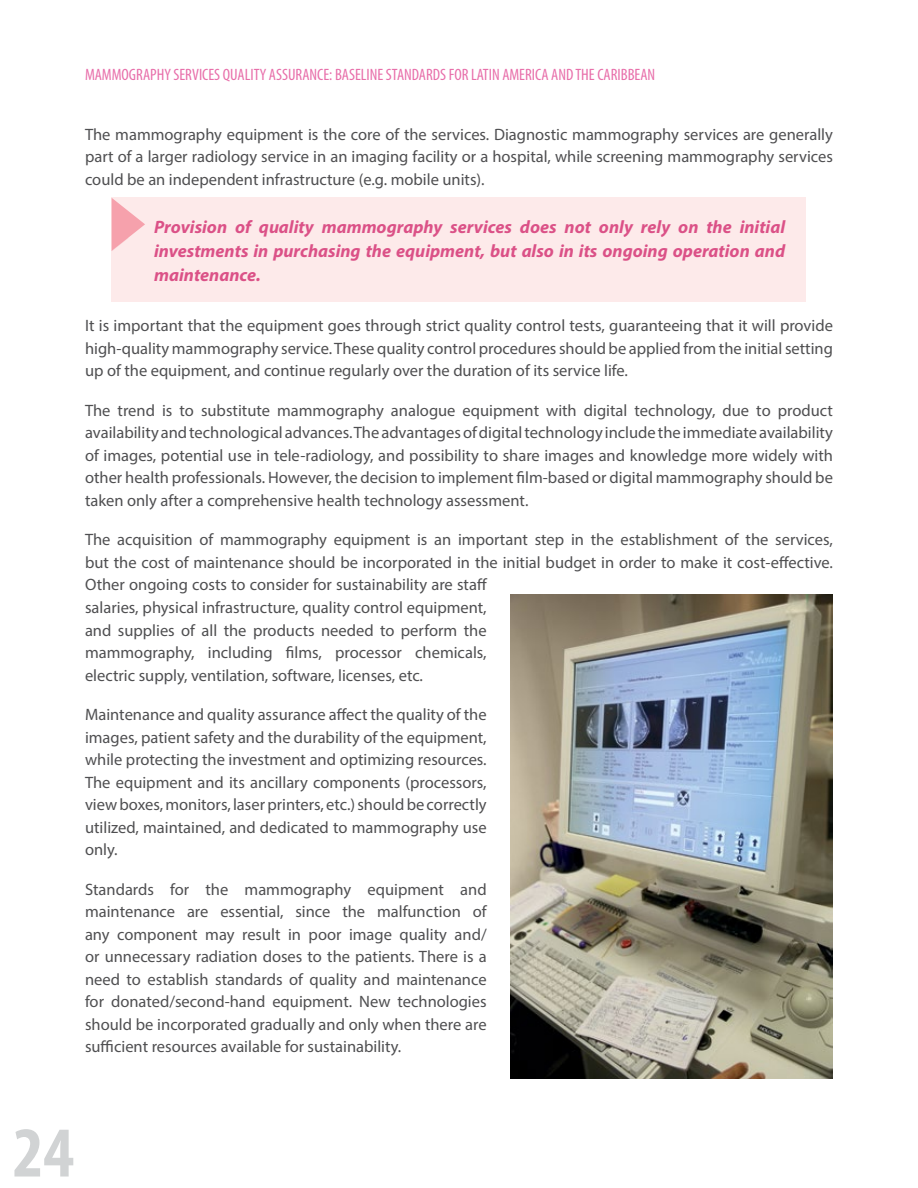
<style>
.page{position:relative;width:918px;height:1188px;background:#fff}
.page>*{position:absolute;margin:0;border:0;box-sizing:border-box;transform-origin:0 0}
.t1{font:700 condensed 72px "Myriad Pro";color:#d1d3d4}
.t2{font:italic 700 18px/24px "Myriad Pro";color:#db5187;text-align:justify}
.t3{font:16.5px/22.5px "Myriad Pro";color:#4f4f51;text-align:justify}
.t4{font:condensed 16.5px "Myriad Pro";color:#e86faa}
</style>
<div class="page">
<div style="left:112px;top:198px;width:694px;height:104px;background:#fdeaea"></div>
<svg style="left:112px;top:198px;width:33px;height:53px"></svg>
<img style="left:510px;top:594px;width:323px;height:484px">
<p class="t4" style="left:85px;top:64px;width:572px">MAMMOGRAPHY SERVICES QUALITY ASSURANCE: BASELINE STANDARDS FOR LATIN AMERICA AND THE CARIBBEAN</p>
<p class="t3" style="left:85px;top:123px;width:749px">The mammography equipment is the core of the services. Diagnostic mammography services are generally part of a larger radiology service in an imaging facility or a hospital, while screening mammography services could be an independent infrastructure (e.g. mobile units).</p>
<p class="t2" style="left:154px;top:214px;width:633px">Provision of quality mammography services does not only rely on the initial investments in purchasing the equipment, but also in its ongoing operation and maintenance.</p>
<p class="t3" style="left:85px;top:314px;width:749px">It is important that the equipment goes through strict quality control tests, guaranteeing that it will provide high-quality mammography service. These quality control procedures should be applied from the initial setting up of the equipment, and continue regularly over the duration of its service life.</p>
<p class="t3" style="left:85px;top:399px;width:749px">The trend is to substitute mammography analogue equipment with digital technology, due to product availability and technological advances. The advantages of digital technology include the immediate availability of images, potential use in tele-radiology, and possibility to share images and knowledge more widely with other health professionals. However, the decision to implement film-based or digital mammography should be taken only after a comprehensive health technology assessment.</p>
<p class="t3" style="left:85px;top:528px;width:749px;text-align:left">The acquisition of mammography equipment is an important step in the establishment of the services, but the cost of maintenance should be incorporated in the initial budget in order to make it cost-effective.<br>Other ongoing costs to consider for sustainability are staff<br>salaries, physical infrastructure, quality control equipment,<br>and supplies of all the products needed to perform the<br>mammography, including films, processor chemicals,<br>electric supply, ventilation, software, licenses, etc.</p>
<p class="t3" style="left:85px;top:703px;width:403px">Maintenance and quality assurance affect the quality of the images, patient safety and the durability of the equipment, while protecting the investment and optimizing resources.<br>The equipment and its ancillary components (processors, view boxes, monitors, laser printers, etc.) should be correctly utilized, maintained, and dedicated to mammography use only.</p>
<p class="t3" style="left:85px;top:878px;width:403px">Standards for the mammography equipment and maintenance are essential, since the malfunction of any component may result in poor image quality and/ or unnecessary radiation doses to the patients. There is a need to establish standards of quality and maintenance for donated/second-hand equipment. New technologies should be incorporated gradually and only when there are sufficient resources available for sustainability.</p>
<h1 class="t1" style="left:13px;top:1108px;width:63px">24</h1>
</div>
